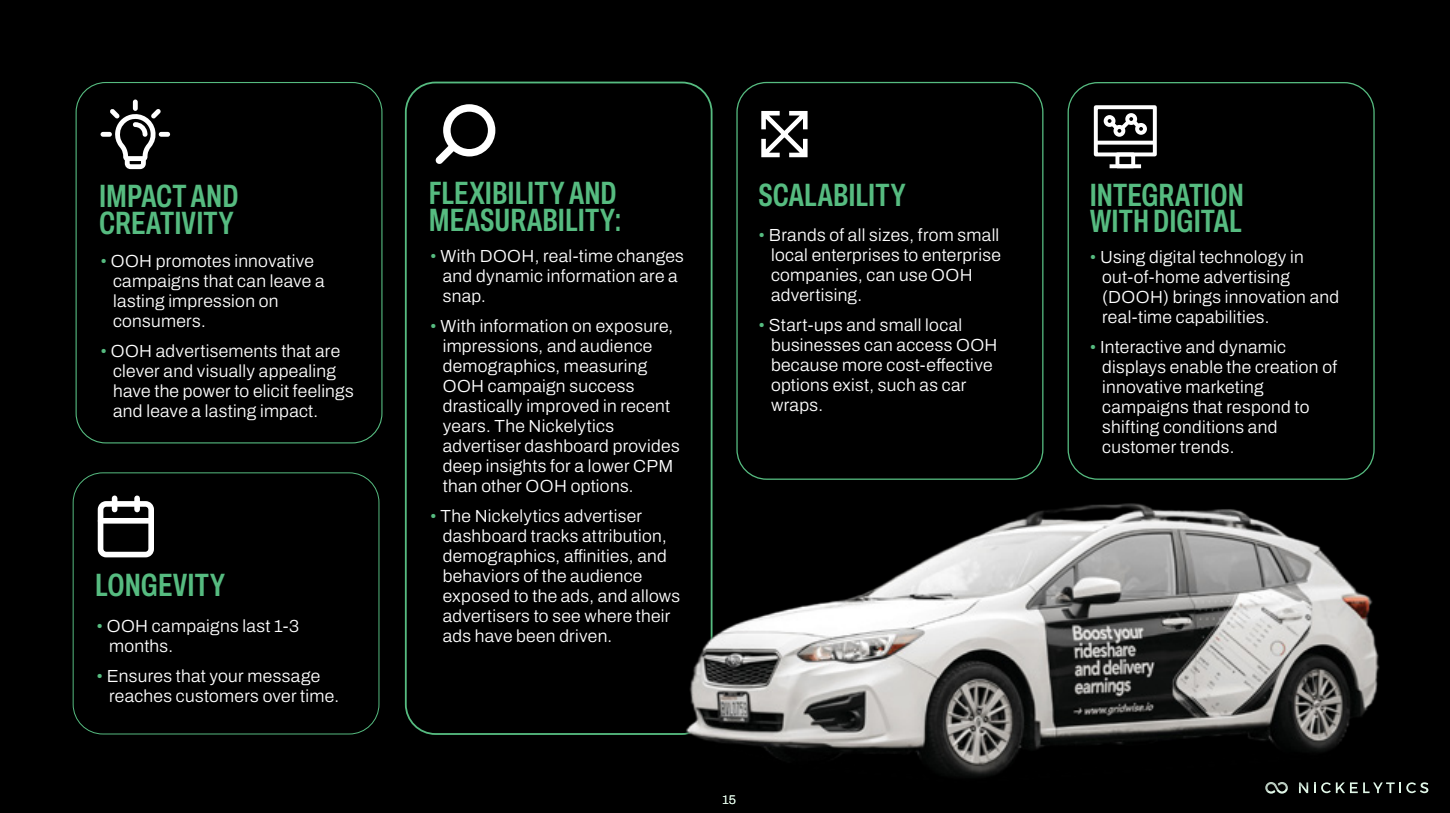
<style>
.page{position:relative;width:1450px;height:813px;background:#fff}
.page>*{position:absolute;margin:0;border:0;box-sizing:border-box;transform-origin:0 0}
.t1{font:600 extra-condensed 32.25px/26.5px "Archivo";color:#56bb80}
.t2{font:300 17.5px/20px "Archivo";letter-spacing:.015em;color:#fff}
.t3{font:300 12.5px "Archivo";color:#e1f7e8}
.s1{color:#56bb80}
</style>
<div class="page">
<div style="left:0;top:0;width:1450px;height:812px;background:#000"></div>
<svg style="left:1410px;top:782px;width:18px;height:11px"></svg>
<svg style="left:435px;top:104px;width:60px;height:60px"></svg>
<div style="left:76px;top:82px;width:306px;height:361px;border:1px solid #56bb80;border-radius:30px"></div>
<div style="left:73px;top:472px;width:306px;height:262px;border:1px solid #56bb80;border-radius:30px"></div>
<div style="left:405px;top:82px;width:308px;height:652px;border:2px solid #56bb80;border-radius:30px"></div>
<div style="left:736px;top:82px;width:307px;height:398px;border:1px solid #56bb80;border-radius:30px"></div>
<div style="left:1068px;top:82px;width:307px;height:398px;border:1px solid #56bb80;border-radius:30px"></div>
<img style="left:654px;top:488px;width:756px;height:306px">
<svg style="left:101px;top:99px;width:69px;height:70px"></svg>
<svg style="left:761px;top:110px;width:47px;height:48px"></svg>
<div style="left:1094px;top:105px;width:63px;height:51px;border:4px solid #fff"></div>
<div style="left:1115px;top:152px;width:20px;height:16px;border:4px solid #fff"></div>
<svg style="left:1110px;top:164px;width:31px;height:4px"></svg>
<svg style="left:1096px;top:141px;width:59px;height:4px"></svg>
<div style="left:1114px;top:125px;width:11px;height:12px;border:4px solid #fff;border-radius:50%"></div>
<div style="left:1135px;top:123px;width:12px;height:12px;border:4px solid #fff;border-radius:50%"></div>
<div style="left:1125px;top:113px;width:12px;height:12px;border:4px solid #fff;border-radius:50%"></div>
<div style="left:1104px;top:115px;width:11px;height:12px;border:4px solid #fff;border-radius:50%"></div>
<svg style="left:1106px;top:115px;width:39px;height:19px"></svg>
<div style="left:98px;top:501px;width:56px;height:56px;border:6px solid #fff;border-radius:6px"></div>
<div style="left:134px;top:498px;width:6px;height:11px;background:#fff"></div>
<div style="left:112px;top:498px;width:5px;height:11px;background:#fff"></div>
<div style="left:101px;top:518px;width:50px;height:5px;background:#fff"></div>
<h1 class="t1" style="left:99px;top:182px;width:141px;line-height:27.2px">IMPACT AND<br>CREATIVITY</h1>
<p class="t2" style="left:113px;top:251px;width:213px;text-indent:-12px"><span class="s1">•</span> OOH promotes innovative campaigns that can leave a lasting impression on consumers.</p>
<p class="t2" style="left:113px;top:341px;width:242px;text-indent:-12px"><span class="s1">•</span> OOH advertisements that are clever and visually appealing have the power to elicit feelings and leave a lasting impact.</p>
<h1 class="t1" style="left:95px;top:571px;width:132px">LONGEVITY</h1>
<p class="t2" style="left:109px;top:615px;width:192px;text-indent:-12px"><span class="s1">•</span> OOH campaigns last 1-3 months.</p>
<p class="t2" style="left:109px;top:665px;width:232px;text-indent:-12px"><span class="s1">•</span> Ensures that your message reaches customers over time.</p>
<h1 class="t1" style="left:429px;top:180px;width:194px">FLEXIBILITY AND<br>MEASURABILITY:</h1>
<h1 class="t1" style="left:759px;top:181px;width:149px">SCALABILITY</h1>
<p class="t2" style="left:771px;top:225px;width:232px;text-indent:-12px"><span class="s1">•</span> Brands of all sizes, from small local enterprises to enterprise companies, can use OOH advertising.</p>
<p class="t2" style="left:771px;top:315px;width:228px;text-indent:-12px"><span class="s1">•</span> Start-ups and small local businesses can access OOH because more cost-effective options exist, such as car wraps.</p>
<p class="t2" style="left:443px;top:246px;width:243px;text-indent:-12px"><span class="s1">•</span> With DOOH, real-time changes and dynamic information are a snap.</p>
<p class="t2" style="left:443px;top:316px;width:239px;text-indent:-12px"><span class="s1">•</span> With information on exposure, impressions, and audience demographics, measuring<br>OOH campaign success drastically improved in recent years. The Nickelytics advertiser dashboard provides deep insights for a lower CPM than other OOH options.</p>
<p class="t2" style="left:443px;top:506px;width:239px;text-indent:-12px"><span class="s1">•</span> The Nickelytics advertiser dashboard tracks attribution, demographics, affinities, and behaviors of the audience exposed to the ads, and allows advertisers to see where their ads have been driven.</p>
<p class="t3" style="left:722px;top:789px;width:15px">15</p>
<h1 class="t1" style="left:1090px;top:181px;width:156px">INTEGRATION<br>WITH DIGITAL</h1>
<p class="t2" style="left:1102px;top:246px;width:239px;text-indent:-12px"><span class="s1">•</span> Using digital technology in out-of-home advertising (DOOH) brings innovation and real-time capabilities.</p>
<p class="t2" style="left:1102px;top:336px;width:236px;text-indent:-12px"><span class="s1">•</span> Interactive and dynamic displays enable the creation of innovative marketing campaigns that respond to shifting conditions and customer trends.</p>
</div>
